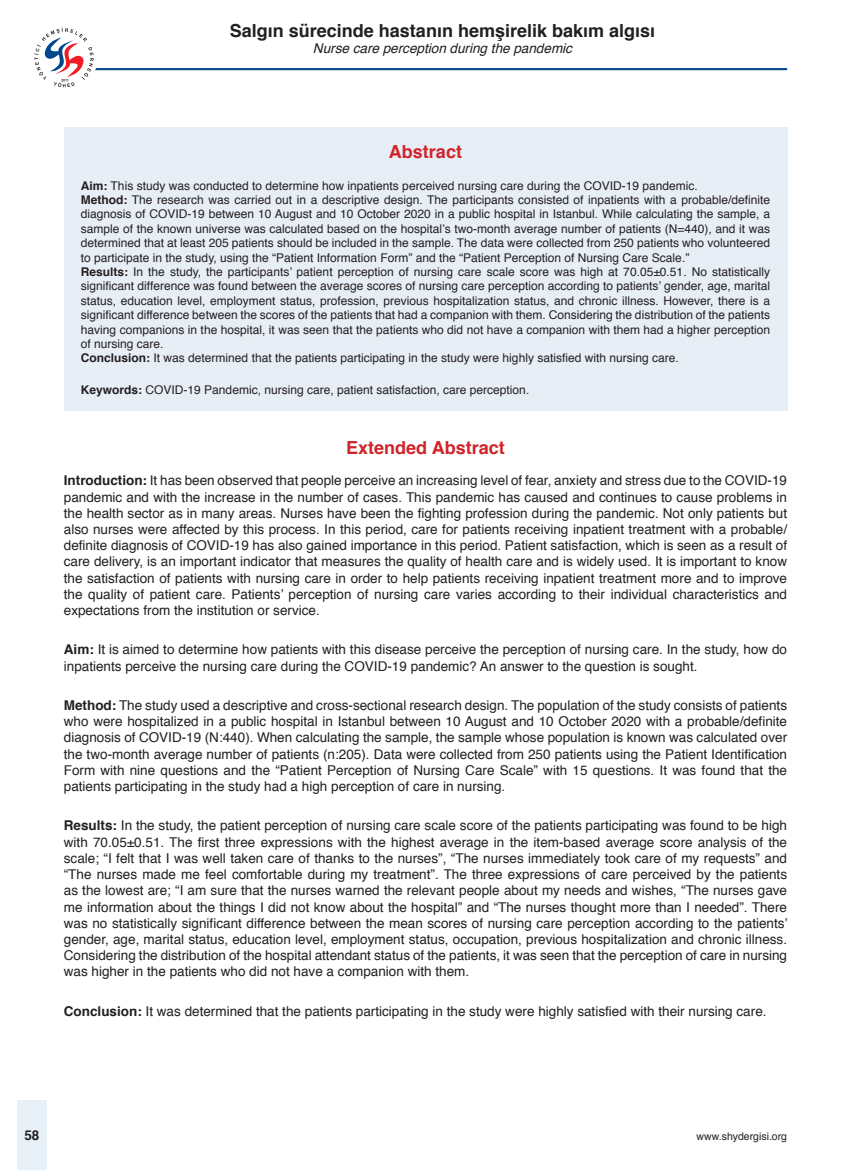
<style>
.page{position:relative;width:851px;height:1170px;background:#fff}
.page>*{position:absolute;margin:0;border:0;box-sizing:border-box;transform-origin:0 0}
.t1{font:700 18px "Helvetica";color:#231f20}
.Başlık_1{font:700 18px "Helvetica";color:#d1232a}
.Öz_başlık{font:700 18px "Helvetica";color:#d1232a}
.Paragraf{font:13.5px/16.2px "Helvetica";color:#231f20;text-align:justify}
.t2{font:italic 13.5px "Helvetica";color:#231f20}
.t3{font:700 13.5px "Helvetica";color:#231f20}
.Öz{font:12px/14.4px "Helvetica";color:#231f20;text-align:justify}
.Anahtar_kelimeler{font:12px "Helvetica";color:#231f20}
.t4{font:10.5px "Helvetica";color:#231f20}
.s1{font-weight:700}
</style>
<div class="page">
<hr style="left:64px;top:68px;width:723px;height:2px;background:#004789">
<div style="left:30px;top:24px;width:68px;height:66px;background:#fff;border-radius:50%"></div>
<svg style="left:34px;top:28px;width:60px;height:59px"></svg>
<div style="left:17px;top:1099px;width:30px;height:70px;background:#e7eff7"></div>
<div style="left:64px;top:128px;width:723px;height:283px;background:#e8eef6"></div>
<h1 class="t1" style="left:230px;top:16px;width:427px">Salgın sürecinde hastanın hemşirelik bakım algısı</h1>
<p class="t2" style="left:313px;top:38px;width:265px">Nursecareperceptionduringthepandemic</p>
<p class="Öz_başlık" style="left:389px;top:137px;width:75px">Abstract</p>
<p class="Öz" style="left:81px;top:178px;width:618px"><span class="s1">Aim:</span> This study was conducted to determine how inpatients perceived nursing care during the COVID-19 pandemic.</p>
<p class="Öz" style="left:81px;top:193px;width:690px"><span class="s1">Method:</span> The research was carried out in a descriptive design. The participants consisted of inpatients with a probable/definite diagnosis of COVID-19 between 10 August and 10 October 2020 in a public hospital in Istanbul. While calculating the sample, a sample of the known universe was calculated based on the hospital’s two-month average number of patients (N=440), and it was determined that at least 205 patients should be included in the sample. The data were collected from 250 patients who volunteered to participate in the study, using the “Patient Information Form” and the “Patient Perception of Nursing Care Scale.”</p>
<p class="Öz" style="left:81px;top:265px;width:690px"><span class="s1">Results:</span> In the study, the participants’ patient perception of nursing care scale score was high at 70.05±0.51. No statistically significant difference was found between the average scores of nursing care perception according to patients’ gender, age, marital status, education level, employment status, profession, previous hospitalization status, and chronic illness. However, there is a significant difference between the scores of the patients that had a companion with them. Considering the distribution of the patients having companions in the hospital, it was seen that the patients who did not have a companion with them had a higher perception of nursing care.</p>
<p class="Öz" style="left:81px;top:351px;width:599px"><span class="s1">Conclusion:</span> It was determined that the patients participating in the study were highly satisfied with nursing care.</p>
<p class="Anahtar_kelimeler" style="left:81px;top:380px;width:450px"><span class="s1">Keywords:</span> COVID-19 Pandemic, nursing care, patient satisfaction, care perception.</p>
<p class="Başlık_1" style="left:346px;top:433px;width:160px">Extended Abstract</p>
<p class="Paragraf" style="left:64px;top:473px;width:724px"><span class="s1">Introduction:</span> It has been observed that people perceive an increasing level of fear, anxiety and stress due to the COVID-19 pandemic and with the increase in the number of cases. This pandemic has caused and continues to cause problems in the health sector as in many areas. Nurses have been the fighting profession during the pandemic. Not only patients but also nurses were affected by this process. In this period, care for patients receiving inpatient treatment with a probable/ definite diagnosis of COVID-19 has also gained importance in this period. Patient satisfaction, which is seen as a result of care delivery, is an important indicator that measures the quality of health care and is widely used. It is important to know the satisfaction of patients with nursing care in order to help patients receiving inpatient treatment more and to improve the quality of patient care. Patients’ perception of nursing care varies according to their individual characteristics and expectations from the institution or service.</p>
<p class="Paragraf" style="left:64px;top:642px;width:724px"><span class="s1">Aim:</span> It is aimed to determine how patients with this disease perceive the perception of nursing care. In the study, how do inpatients perceive the nursing care during the COVID-19 pandemic? An answer to the question is sought.</p>
<p class="Paragraf" style="left:64px;top:697px;width:724px"><span class="s1">Method:</span> The study used a descriptive and cross-sectional research design. The population of the study consists of patients who were hospitalized in a public hospital in Istanbul between 10 August and 10 October 2020 with a probable/definite diagnosis of COVID-19 (N:440). When calculating the sample, the sample whose population is known was calculated over the two-month average number of patients (n:205). Data were collected from 250 patients using the Patient Identification Form with nine questions and the “Patient Perception of Nursing Care Scale” with 15 questions. It was found that the patients participating in the study had a high perception of care in nursing.</p>
<p class="Paragraf" style="left:64px;top:818px;width:725px"><span class="s1">Results:</span> In the study, the patient perception of nursing care scale score of the patients participating was found to be high with 70.05±0.51. The first three expressions with the highest average in the item-based average score analysis of the scale; “I felt that I was well taken care of thanks to the nurses”, “The nurses immediately took care of my requests” and “The nurses made me feel comfortable during my treatment”. The three expressions of care perceived by the patients as the lowest are; “I am sure that the nurses warned the relevant people about my needs and wishes, “The nurses gave me information about the things I did not know about the hospital” and “The nurses thought more than I needed”. There was no statistically significant difference between the mean scores of nursing care perception according to the patients’ gender, age, marital status, education level, employment status, occupation, previous hospitalization and chronic illness.<br>Considering the distribution of the hospital attendant status of the patients, it was seen that the perception of care in nursing was higher in the patients who did not have a companion with them.</p>
<p class="Paragraf" style="left:64px;top:1003px;width:704px"><span class="s1">Conclusion:</span> It was determined that the patients participating in the study were highly satisfied with their nursing care.</p>
<p class="t3" style="left:24px;top:1124px;width:17px">58</p>
<p class="t4" style="left:696px;top:1128px;width:92px">www.shydergisi.org</p>
</div>
